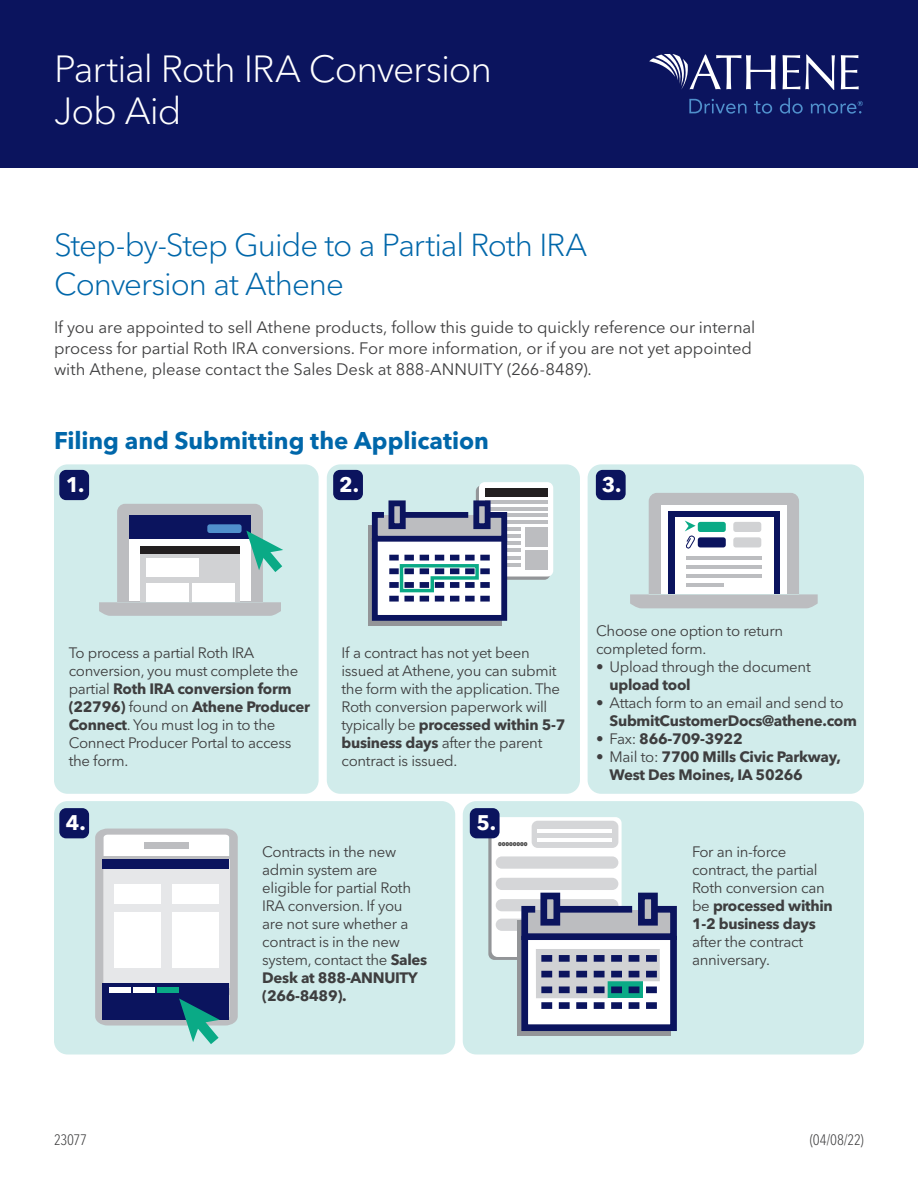
<style>
.page{position:relative;width:918px;height:1188px;background:#fff}
.page>*{position:absolute;margin:0;border:0;box-sizing:border-box;transform-origin:0 0}
.t1{font:300 37.5px/42px "Avenir Next LT Pro";letter-spacing:-.03em;color:#fff}
.t2{font:300 31.5px/39px "Avenir Next LT Pro";letter-spacing:-.035em;color:#0067aa}
.t3{font:700 24px "Avenir Next LT Pro";letter-spacing:-.005em;color:#0067aa}
.t4{font:700 21px "Avenir Next LT Pro";color:#fff}
.t5{font:16.5px/21px "Avenir Next LT Pro";letter-spacing:-.005em;color:#3e3e3f}
.t6{font:15px/18px "Avenir Next LT Pro";letter-spacing:-.02em;color:#3e3e3f}
.t7{font:700 15px/18px "Avenir Next LT Pro";letter-spacing:-.02em;color:#3e3e3f}
.t8{font:300 condensed 15px "Avenir Next LT Pro";letter-spacing:-.02em;color:#3e3e3f}
.t9{font:800 5.4px "Avenir Next LT Pro";letter-spacing:-.02em;color:#4c4c4c}
.s1{font-weight:700}
.s2{font-weight:400}
</style>
<div class="page">
<div style="left:588px;top:464px;width:276px;height:330px;background:#d1eceb;border-radius:14px"></div>
<div style="left:596px;top:470px;width:30px;height:30px;background:#0b145e;border-radius:7px"></div>
<div style="left:463px;top:801px;width:401px;height:253px;background:#d1eceb;border-radius:14px"></div>
<svg style="left:488px;top:820px;width:130px;height:140px"></svg>
<div style="left:492px;top:817px;width:130px;height:140px;background:#fff;border-radius:6px"></div>
<div style="left:532px;top:821px;width:86px;height:27px;background:#d5d6d8;border-radius:6px"></div>
<div style="left:496px;top:856px;width:122px;height:13px;background:#d5d6d8;border-radius:6px"></div>
<div style="left:496px;top:878px;width:122px;height:12px;background:#d5d6d8;border-radius:6px"></div>
<div style="left:496px;top:899px;width:122px;height:12px;background:#d5d6d8;border-radius:6px"></div>
<div style="left:496px;top:919px;width:48px;height:12px;background:#d5d6d8;border-radius:6px"></div>
<div style="left:517px;top:921px;width:153px;height:115px;background:#939598"></div>
<svg style="left:520px;top:892px;width:157px;height:140px;background:#959cb5"></svg>
<hr style="left:537px;top:829px;width:75px;height:4px;background:#fff">
<hr style="left:537px;top:838px;width:75px;height:3px;background:#fff">
<div style="left:470px;top:808px;width:30px;height:30px;background:#0b145e;border-radius:7px"></div>
<div style="left:54px;top:801px;width:401px;height:253px;background:#d1eceb;border-radius:14px"></div>
<div style="left:59px;top:808px;width:30px;height:30px;background:#0b145e;border-radius:7px"></div>
<svg style="left:95px;top:829px;width:143px;height:215px;background:#b9c2ce"></svg>
<div style="left:327px;top:464px;width:253px;height:330px;background:#d1eceb;border-radius:14px"></div>
<div style="left:0;top:0;width:918px;height:168px;background:#0b145e"></div>
<div style="left:54px;top:464px;width:265px;height:330px;background:#d1eceb;border-radius:14px"></div>
<div style="left:59px;top:470px;width:30px;height:30px;background:#0b145e;border-radius:7px"></div>
<div style="left:333px;top:470px;width:30px;height:30px;background:#0b145e;border-radius:7px"></div>
<svg style="left:99px;top:504px;width:184px;height:112px"></svg>
<div style="left:476px;top:485px;width:74px;height:95px;background:#939598;border-radius:6px"></div>
<div style="left:479px;top:482px;width:74px;height:95px;background:#fff;border-radius:6px"></div>
<div style="left:485px;top:488px;width:63px;height:9px;background:#231f20"></div>
<hr style="left:485px;top:500px;width:63px;height:4px;background:#bcbdc0">
<hr style="left:485px;top:507px;width:63px;height:3px;background:#bcbdc0">
<hr style="left:485px;top:514px;width:63px;height:3px;background:#bcbdc0">
<hr style="left:485px;top:520px;width:63px;height:4px;background:#bcbdc0">
<hr style="left:485px;top:527px;width:36px;height:4px;background:#bcbdc0">
<hr style="left:485px;top:542px;width:36px;height:3px;background:#bcbdc0">
<hr style="left:485px;top:556px;width:36px;height:3px;background:#bcbdc0">
<hr style="left:485px;top:534px;width:36px;height:4px;background:#bcbdc0">
<hr style="left:485px;top:549px;width:36px;height:3px;background:#bcbdc0">
<hr style="left:485px;top:563px;width:36px;height:3px;background:#bcbdc0">
<div style="left:525px;top:527px;width:23px;height:20px;background:#bcbdc0"></div>
<div style="left:525px;top:551px;width:23px;height:19px;background:#bcbdc0"></div>
<div style="left:368px;top:525px;width:133px;height:100px;background:#939598"></div>
<svg style="left:371px;top:500px;width:137px;height:122px;background:#96a2b9"></svg>
<svg style="left:630px;top:493px;width:188px;height:115px"></svg>
<svg style="left:783px;top:55px;width:52px;height:35px"></svg>
<svg style="left:841px;top:55px;width:18px;height:34px"></svg>
<svg style="left:649px;top:54px;width:127px;height:36px"></svg>
<svg style="left:689px;top:99px;width:57px;height:15px"></svg>
<svg style="left:754px;top:101px;width:18px;height:13px"></svg>
<svg style="left:780px;top:98px;width:23px;height:16px"></svg>
<svg style="left:811px;top:101px;width:52px;height:13px"></svg>
<h1 class="t1" style="left:54px;top:48px;width:440px">Partial Roth IRA Conversion<br>Job Aid</h1>
<h2 class="t2" style="left:54px;top:226px;width:535px">Step-by-Step Guide to a Partial Roth IRA<br>Conversion at Athene</h2>
<p class="t5" style="left:54px;top:317px;width:703px">If you are appointed to sell Athene products, follow this guide to quickly reference our internal process for partial Roth IRA conversions. For more information, or if you are not yet appointed with Athene, please contact the Sales Desk at 888-ANNUITY (266-8489).</p>
<h3 class="t3" style="left:54px;top:426px;width:437px">Filing and Submitting the Application</h3>
<h3 class="t4" style="left:66px;top:472px;width:20px">1.</h3>
<h3 class="t4" style="left:339px;top:472px;width:22px">2.</h3>
<h3 class="t4" style="left:602px;top:472px;width:21px">3.</h3>
<p class="t6" style="left:69px;top:644px;width:243px">To process a partial Roth IRA conversion, you must complete the partial <span class="s1">Roth IRA conversion form (22796)</span> found on <span class="s1">Athene Producer<br>Connect</span>. You must log in to the<br>Connect Producer Portal to access the form.</p>
<h3 class="t4" style="left:66px;top:810px;width:21px">4.</h3>
<p class="t6" style="left:342px;top:644px;width:226px">If a contract has not yet been issued at Athene, you can submit the form with the application. The<br>Roth conversion paperwork will typically be <span class="s1">processed within 5-7 business days</span> after the parent contract is issued.</p>
<h3 class="t4" style="left:476px;top:810px;width:21px">5.</h3>
<p class="t6" style="left:262px;top:843px;width:167px">Contracts in the new admin system are eligible for partial Roth<br>IRA conversion. If you are not sure whether a contract is in the new system, contact the <span class="s1">Sales<br>Desk at 888-ANNUITY (266-8489).</span></p>
<p class="t9" style="left:498px;top:841px;width:31px">00000000</p>
<p class="t6" style="left:596px;top:622px;width:189px">Choose one option to return completed form.</p>
<p class="t6" style="left:596px;top:658px;width:216px">• Upload through the document</p>
<p class="t7" style="left:610px;top:676px;width:83px">upload tool</p>
<p class="t6" style="left:596px;top:694px;width:249px">• Attach form to an email and send to</p>
<p class="t7" style="left:610px;top:712px;width:249px">SubmitCustomerDocs@athene.com</p>
<p class="t7" style="left:596px;top:730px;width:148px"><span class="s2">• Fax:</span> 866-709-3922</p>
<p class="t7" style="left:610px;top:748px;width:233px;text-indent:-14px"><span class="s2">• Mail to:</span> 7700 Mills Civic Parkway,<br>West Des Moines, IA 50266</p>
<p class="t6" style="left:692px;top:843px;width:142px">For an in-force contract, the partial<br>Roth conversion can be <span class="s1">processed within<br>1-2 business days</span></p>
<p class="t6" style="left:692px;top:933px;width:113px">after the contract anniversary.</p>
<p class="t8" style="left:54px;top:1131px;width:35px">23077</p>
<p class="t8" style="left:810px;top:1131px;width:56px">(04/08/22)</p>
</div>
